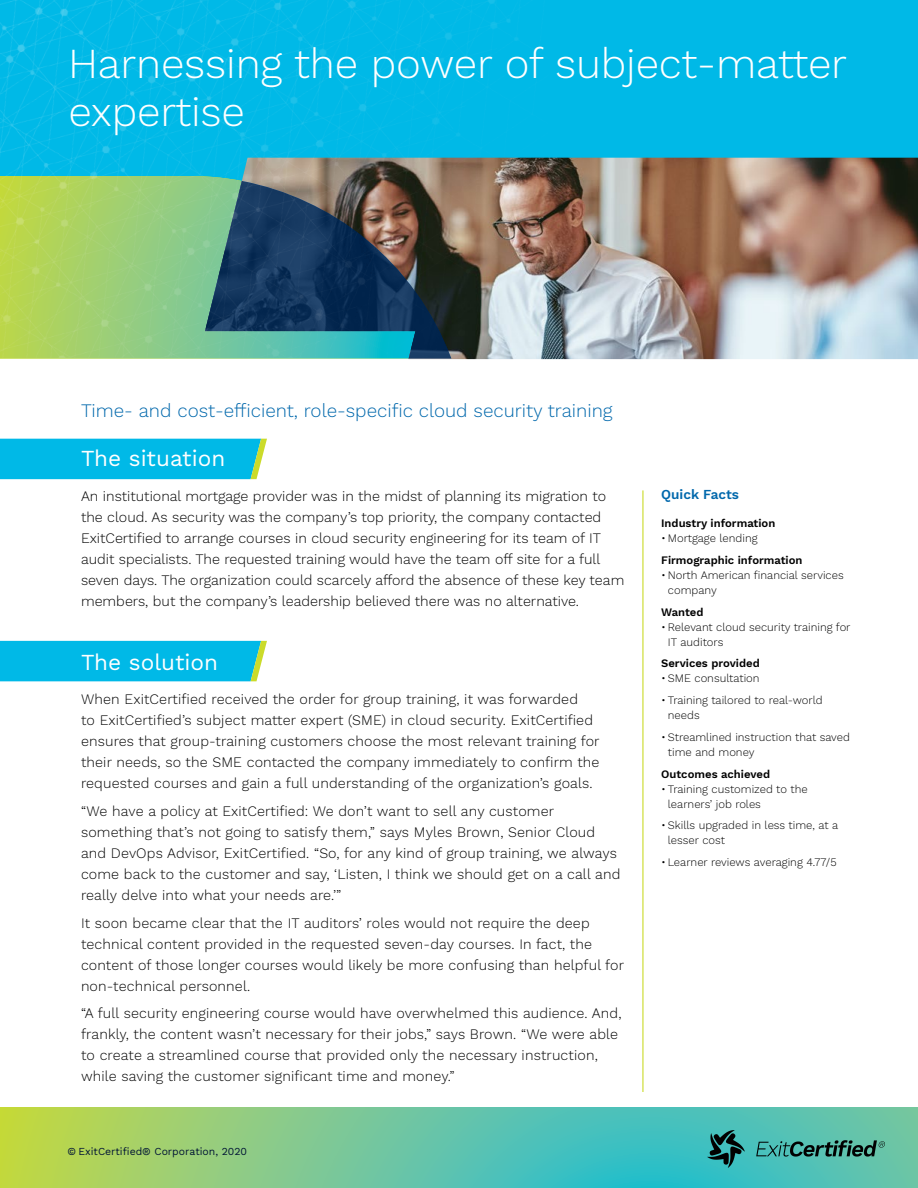
<style>
.page{position:relative;width:918px;height:1188px;background:#fff}
.page>*{position:absolute;margin:0;border:0;box-sizing:border-box;transform-origin:0 0}
.t1{font:300 42px/48px "Work Sans";letter-spacing:-.005em;color:#fff}
.t2{font:22.5px "Work Sans";color:#fff}
.t3{font:300 18.75px "Work Sans";color:#0068ac}
.t4{font:300 14.25px/21px "Work Sans";letter-spacing:.01em;color:#000}
.t5{font:600 13.5px "Work Sans";color:#0068ac}
.t6{font:300 11.25px/15px "Work Sans";color:#000}
.t7{font:600 11.25px "Work Sans";color:#000}
.t8{font:10.5px "Work Sans";color:#011535}
</style>
<div class="page">
<div style="left:0;top:641px;width:267px;height:40px;background:#00b9e7"></div>
<div style="left:0;top:439px;width:267px;height:40px;background:#00b9e7"></div>
<div style="left:0;top:0;width:918px;height:358px;background:#00b9e7"></div>
<img style="left:205px;top:158px;width:713px;height:201px">
<img style="left:0;top:0;width:549px;height:358px">
<hr style="left:642px;top:490px;width:2px;height:602px;background:#cbdb2a">
<svg style="left:0;top:1107px;width:918px;height:81px;background:#72c797"></svg>
<img style="left:707px;top:1131px;width:178px;height:37px">
<h1 class="t1" style="left:68px;top:41px;width:780px">Harnessing the power of subject-matter expertise</h1>
<h3 class="t3" style="left:81px;top:400px;width:533px">Time- and cost-efficient, role-specific cloud security training</h3>
<h2 class="t2" style="left:81px;top:445px;width:146px">The situation</h2>
<p class="t4" style="left:81px;top:486px;width:545px">An institutional mortgage provider was in the midst of planning its migration to the cloud. As security was the company’s top priority, the company contacted ExitCertified to arrange courses in cloud security engineering for its team of IT audit specialists. The requested training would have the team off site for a full seven days. The organization could scarcely afford the absence of these key team members, but the company’s leadership believed there was no alternative.</p>
<h2 class="t2" style="left:81px;top:649px;width:139px">The solution</h2>
<p class="t4" style="left:81px;top:689px;width:520px">When ExitCertified received the order for group training, it was forwarded<br>to ExitCertified’s subject matter expert (SME) in cloud security. ExitCertified ensures that group-training customers choose the most relevant training for their needs, so the SME contacted the company immediately to confirm the requested courses and gain a full understanding of the organization’s goals.</p>
<p class="t4" style="left:81px;top:801px;width:541px">“We have a policy at ExitCertified: We don’t want to sell any customer something that’s not going to satisfy them,” says Myles Brown, Senior Cloud and DevOps Advisor, ExitCertified. “So, for any kind of group training, we always come back to the customer and say, ‘Listen, I think we should get on a call and really delve into what your needs are.’”</p>
<p class="t4" style="left:81px;top:913px;width:545px">It soon became clear that the IT auditors’ roles would not require the deep technical content provided in the requested seven-day courses. In fact, the content of those longer courses would likely be more confusing than helpful for non-technical personnel.</p>
<p class="t4" style="left:81px;top:1004px;width:542px">“A full security engineering course would have overwhelmed this audience. And, frankly, the content wasn’t necessary for their jobs,” says Brown. “We were able to create a streamlined course that provided only the necessary instruction, while saving the customer significant time and money.”</p>
<p class="t8" style="left:68px;top:1145px;width:181px">© ExitCertified® Corporation, 2020</p>
<p class="t5" style="left:661px;top:487px;width:79px">Quick Facts</p>
<p class="t7" style="left:661px;top:517px;width:116px">Industry information</p>
<p class="t6" style="left:661px;top:531px;width:98px">• Mortgage lending</p>
<p class="t7" style="left:661px;top:553px;width:143px">Firmographic information</p>
<p class="t6" style="left:668px;top:568px;width:177px;text-indent:-7px">• North American financial services company</p>
<p class="t7" style="left:661px;top:605px;width:44px">Wanted</p>
<p class="t6" style="left:668px;top:620px;width:184px;text-indent:-7px">• Relevant cloud security training for<br>IT auditors</p>
<p class="t7" style="left:661px;top:657px;width:100px">Services provided</p>
<p class="t6" style="left:661px;top:671px;width:100px">• SME consultation</p>
<p class="t6" style="left:668px;top:693px;width:156px;text-indent:-7px">• Training tailored to real-world needs</p>
<p class="t6" style="left:668px;top:730px;width:184px;text-indent:-7px">• Streamlined instruction that saved time and money</p>
<p class="t7" style="left:661px;top:767px;width:110px">Outcomes achieved</p>
<p class="t6" style="left:668px;top:782px;width:141px;text-indent:-7px">• Training customized to the learners’ job roles</p>
<p class="t6" style="left:668px;top:818px;width:172px;text-indent:-7px">• Skills upgraded in less time, at a lesser cost</p>
<p class="t6" style="left:661px;top:855px;width:177px">• Learner reviews averaging 4.77/5</p>
</div>
